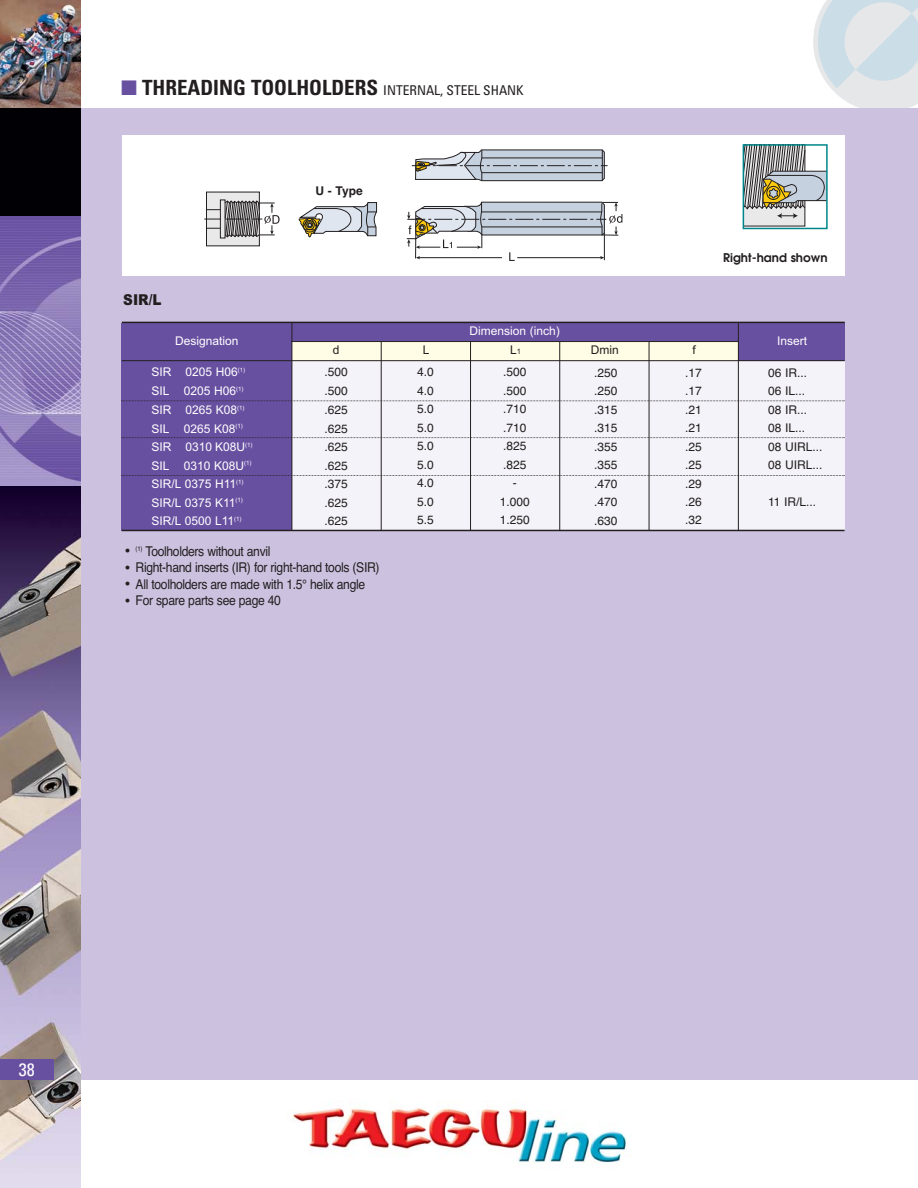
<style>
.page{position:relative;width:918px;height:1188px;background:#fff}
.page>*{position:absolute;margin:0;border:0;box-sizing:border-box;transform-origin:0 0}
.t1{font:700 condensed 21px "Univers";color:#231f20}
.t2{font:condensed 18px "Univers";color:#fff}
.t3{font:900 15px "Arial";color:#231f20;scale:.9 1}
.t4{font:13.5px "Helvetica";letter-spacing:-.03em;color:#231f20;scale:.9 1}
.t5{font:12px/18.5px "Helvetica";color:#231f20;text-align:justify}
.t6{font:12px/18.6px "Arial";color:#fff}
.t7{font:600 12px "Avant Garde";color:#231f20}
.t8{font:12px "Arial";color:#231f20}
.t9{font:700 12px "Helvetica";color:#231f20}
.s1{color:#6850a1}
.s2{font-weight:400;font-size:13.5px}
.s3{font-size:7.5px}
.s4{font-size:18px}
</style>
<div class="page">
<svg style="left:813px;top:0;width:105px;height:108px;background:#dce4e9"></svg>
<img style="left:0;top:108px;width:81px;height:1080px">
<div style="left:0;top:1060px;width:54px;height:20px;background:#6850a1"></div>
<img style="left:292px;top:1107px;width:335px;height:56px">
<img style="left:0;top:216px;width:81px;height:270px">
<img style="left:0;top:0;width:81px;height:108px">
<div style="left:81px;top:108px;width:837px;height:972px;background:#ccc2e0"></div>
<div style="left:286px;top:328px;width:559px;height:203px;background:#f4f3f9"></div>
<div style="left:286px;top:328px;width:559px;height:33px;background:#fffde5"></div>
<div style="left:122px;top:323px;width:170px;height:208px;background:#6850a1"></div>
<div style="left:122px;top:323px;width:723px;height:18px;background:#6850a1"></div>
<div style="left:739px;top:323px;width:106px;height:38px;background:#6850a1"></div>
<div style="left:122px;top:136px;width:723px;height:140px;background:#fff"></div>
<div style="left:206px;top:192px;width:54px;height:54px;background:#e9e9ea"></div>
<svg style="left:299px;top:202px;width:78px;height:36px"></svg>
<svg style="left:412px;top:149px;width:196px;height:33px;background:#b8bec6"></svg>
<svg style="left:204px;top:200px;width:76px;height:38px"></svg>
<svg style="left:407px;top:201px;width:215px;height:60px"></svg>
<svg style="left:746px;top:147px;width:79px;height:79px;background:#b6b5b0"></svg>
<div style="left:743px;top:144px;width:85px;height:85px;border:2px solid #00868a"></div>
<hr style="left:122px;top:322px;width:723px;height:1px;background:#231f20">
<hr style="left:291px;top:341px;width:447px;height:1px;background:#231f20">
<hr style="left:122px;top:360px;width:723px;height:1px;background:#231f20">
<svg style="left:121px;top:475px;width:724px;height:1px"></svg>
<svg style="left:121px;top:437px;width:724px;height:1px"></svg>
<svg style="left:121px;top:400px;width:724px;height:1px"></svg>
<hr style="left:122px;top:530px;width:723px;height:1px;background:#231f20">
<hr style="left:292px;top:322px;width:1px;height:209px;background:#231f20">
<hr style="left:381px;top:341px;width:1px;height:189px;background:#231f20">
<hr style="left:470px;top:341px;width:1px;height:189px;background:#231f20">
<hr style="left:559px;top:341px;width:1px;height:189px;background:#231f20">
<hr style="left:649px;top:341px;width:1px;height:189px;background:#231f20">
<hr style="left:738px;top:322px;width:1px;height:208px;background:#231f20">
<h1 class="t1" style="left:121px;top:80px;width:404px"><span class="s1">■</span> THREADING TOOLHOLDERS <span class="s2">INTERNAL, STEEL SHANK</span></h1>
<p class="t3" style="left:123px;top:295px;width:44px">SIR/L</p>
<p class="t6" style="left:175px;top:332px;width:65px">Designation</p>
<p class="t6" style="left:152px;top:364px;width:103px">SIR 0205 H06<sup>(1)<br></sup>SIL 0205 H06<sup>(1)<br></sup>SIR 0265 K08<sup>(1)<br></sup>SIL 0265 K08<sup>(1)<br></sup>SIR 0310 K08U<sup>(1)<br></sup>SIL 0310 K08U<sup>(1)<br></sup>SIR/L 0375 H11<sup>(1)<br></sup>SIR/L 0375 K11<sup>(1)<br></sup>SIR/L 0500 L11<sup>(1)</sup></p>
<p class="t9" style="left:316px;top:187px;width:49px">U - Type</p>
<p class="t7" style="left:723px;top:253px;width:106px">Right-hand shown</p>
<p class="t6" style="left:469px;top:323px;width:92px">Dimension (inch)</p>
<p class="t6" style="left:777px;top:332px;width:32px">Insert</p>
<p class="t8" style="left:333px;top:346px;width:8px">d</p>
<p class="t8" style="left:423px;top:346px;width:8px">L</p>
<p class="t8" style="left:510px;top:346px;width:12px">L<span class="s3">1</span></p>
<p class="t8" style="left:591px;top:346px;width:29px">Dmin</p>
<p class="t8" style="left:692px;top:346px;width:5px">f</p>
<p class="t5" style="left:324px;top:364px;width:25px">.500 .500 .625 .625 .625 .625 .375 .625 .625</p>
<p class="t5" style="left:417px;top:364px;width:18px">4.0<br>4.0<br>5.0<br>5.0<br>5.0<br>5.0<br>4.0<br>5.0<br>5.5</p>
<p class="t5" style="left:500px;top:364px;width:32px;text-align:center">.500 .500 .710 .710 .825 .825 -<br>1.000<br>1.250</p>
<p class="t5" style="left:594px;top:365px;width:25px">.250 .250 .315 .315 .355 .355 .470 .470 .630</p>
<p class="t5" style="left:685px;top:365px;width:18px">.17 .17 .21 .21 .25 .25 .29 .26 .32</p>
<p class="t5" style="left:768px;top:365px;width:56px;text-align:left">06 IR...<br>06 IL...<br>08 IR...<br>08 IL...<br>08 UIRL...<br>08 UIRL...</p>
<p class="t5" style="left:768px;top:494px;width:50px">11 IR/L...</p>
<p class="t4" style="left:123px;top:546px;width:165px"><span class="s4">•</span> <sup>(1)</sup> Toolholders without anvil</p>
<p class="t4" style="left:123px;top:562px;width:286px"><span class="s4">•</span> Right-hand inserts (IR) for right-hand tools (SIR)</p>
<p class="t4" style="left:123px;top:579px;width:270px"><span class="s4">•</span> All toolholders are made with 1.5° helix angle</p>
<p class="t4" style="left:123px;top:595px;width:177px"><span class="s4">•</span> For spare parts see page 40</p>
<h2 class="t2" style="left:19px;top:1063px;width:17px">38</h2>
</div>
